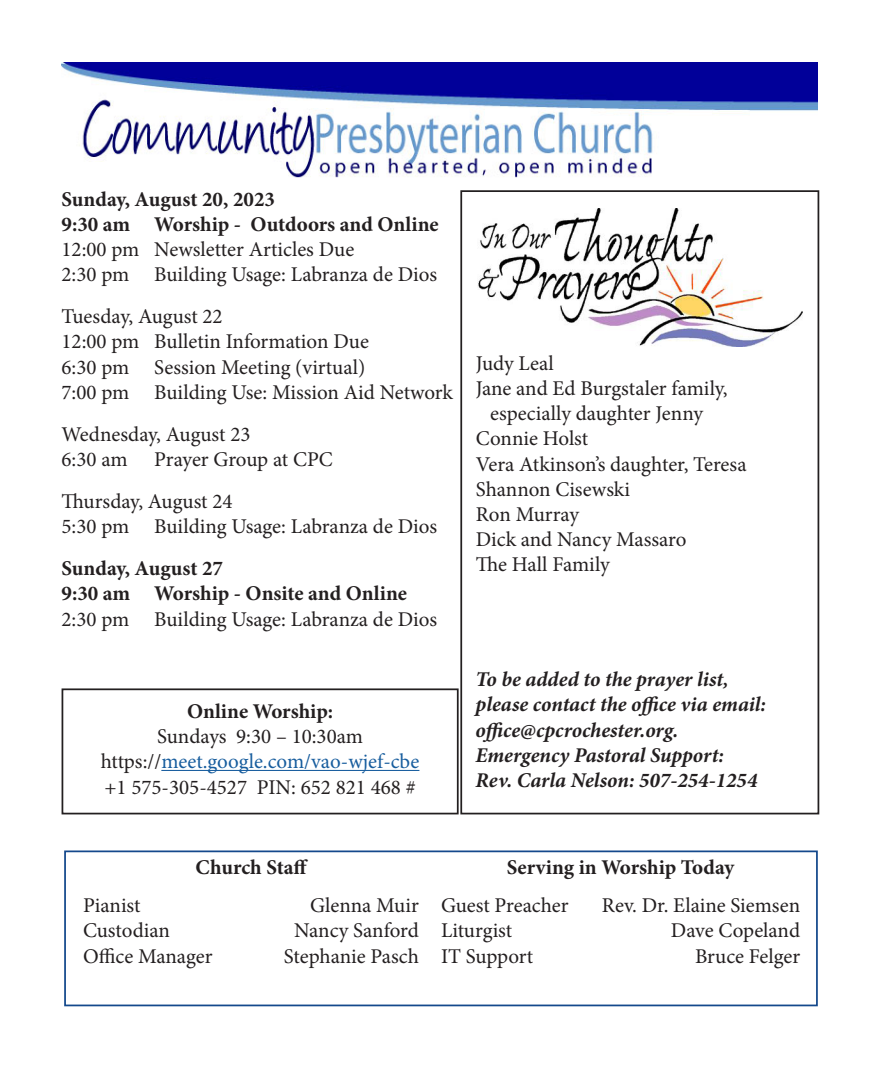
<style>
.page{position:relative;width:882px;height:1071px;background:#fff}
.page>*{position:absolute;margin:0;border:0;box-sizing:border-box;transform-origin:0 0}
.t1{font:21px "Minion Pro";color:#231f20}
.t2{font:700 21px "Minion Pro";color:#231f20}
.t3{font:italic 700 21px/25.2px "Minion Pro";letter-spacing:-.005em;color:#231f20}
.t4{font:21px "Minion Pro";color:#175d9e}
.s1{color:#231f20}
</style>
<div class="page">
<div style="left:64px;top:850px;width:754px;height:156px;border:2px solid #14498c"></div>
<div style="left:460px;top:190px;width:359px;height:624px;border:2px solid #231f20"></div>
<img style="left:62px;top:63px;width:756px;height:115px">
<hr style="left:161px;top:770px;width:258px;height:1px;background:#175d9e">
<div style="left:62px;top:688px;width:397px;height:126px;border:2px solid #231f20"></div>
<img style="left:478px;top:208px;width:324px;height:138px">
<p class="t2" style="left:62px;top:184px;width:215px">Sunday, August 20, 2023</p>
<p class="t2" style="left:62px;top:209px;width:379px">9:30 am Worship - Outdoors and Online</p>
<p class="t1" style="left:62px;top:235px;width:294px">12:00 pm Newsletter Articles Due</p>
<p class="t1" style="left:62px;top:260px;width:377px">2:30 pm Building Usage: Labranza de Dios</p>
<p class="t1" style="left:62px;top:302px;width:163px">Tuesday, August 22</p>
<p class="t1" style="left:62px;top:328px;width:309px">12:00 pm Bulletin Information Due</p>
<p class="t1" style="left:62px;top:353px;width:305px">6:30 pm Session Meeting (virtual)</p>
<p class="t1" style="left:62px;top:378px;width:393px">7:00 pm Building Use: Mission Aid Network</p>
<p class="t1" style="left:62px;top:420px;width:190px">Wednesday, August 23</p>
<p class="t1" style="left:62px;top:445px;width:68px">6:30 am</p>
<p class="t1" style="left:154px;top:445px;width:180px">Prayer Group at CPC</p>
<p class="t1" style="left:62px;top:487px;width:173px">Thursday, August 24</p>
<p class="t1" style="left:62px;top:512px;width:377px">5:30 pm Building Usage: Labranza de Dios</p>
<p class="t2" style="left:62px;top:554px;width:163px">Sunday, August 27</p>
<p class="t2" style="left:62px;top:579px;width:347px">9:30 am Worship - Onsite and Online</p>
<p class="t1" style="left:62px;top:605px;width:377px">2:30 pm Building Usage: Labranza de Dios</p>
<p class="t2" style="left:187px;top:696px;width:148px">Online Worship:</p>
<p class="t1" style="left:157px;top:722px;width:207px">Sundays 9:30 – 10:30am</p>
<p class="t4" style="left:101px;top:748px;width:320px"><span class="s1">https://</span>meet.google.com/vao-wjef-cbe</p>
<p class="t1" style="left:104px;top:773px;width:313px">+1 575-305-4527 PIN: 652 821 468 #</p>
<p class="t1" style="left:476px;top:349px;width:79px">Judy Leal</p>
<p class="t1" style="left:476px;top:374px;width:253px">Jane and Ed Burgstaler family,</p>
<p class="t1" style="left:490px;top:399px;width:214px">especially daughter Jenny</p>
<p class="t1" style="left:476px;top:425px;width:114px">Connie Holst</p>
<p class="t1" style="left:476px;top:450px;width:272px">Vera Atkinson’s daughter, Teresa</p>
<p class="t1" style="left:476px;top:475px;width:156px">Shannon Cisewski</p>
<p class="t1" style="left:476px;top:500px;width:105px">Ron Murray</p>
<p class="t1" style="left:476px;top:525px;width:212px">Dick and Nancy Massaro</p>
<p class="t1" style="left:476px;top:551px;width:135px">The Hall Family</p>
<p class="t3" style="left:476px;top:667px;width:255px">To be added to the prayer list,</p>
<p class="t3" style="left:476px;top:692px;width:292px">please contact the office via email: office@cpcrochester.org.</p>
<p class="t3" style="left:476px;top:742px;width:250px">Emergency Pastoral Support:</p>
<p class="t3" style="left:476px;top:767px;width:283px">Rev. Carla Nelson: 507-254-1254</p>
<p class="t2" style="left:196px;top:853px;width:114px">Church Staff</p>
<p class="t1" style="left:83px;top:891px;width:59px">Pianist</p>
<p class="t1" style="left:310px;top:891px;width:110px">Glenna Muir</p>
<p class="t1" style="left:83px;top:917px;width:88px">Custodian</p>
<p class="t1" style="left:294px;top:917px;width:126px">Nancy Sanford</p>
<p class="t1" style="left:83px;top:942px;width:131px">Office Manager</p>
<p class="t1" style="left:284px;top:942px;width:137px">Stephanie Pasch</p>
<p class="t2" style="left:507px;top:853px;width:229px">Serving in Worship Today</p>
<p class="t1" style="left:441px;top:891px;width:129px">Guest Preacher</p>
<p class="t1" style="left:602px;top:891px;width:200px">Rev. Dr. Elaine Siemsen</p>
<p class="t1" style="left:441px;top:917px;width:73px">Liturgist</p>
<p class="t1" style="left:671px;top:917px;width:131px">Dave Copeland</p>
<p class="t1" style="left:441px;top:942px;width:94px">IT Support</p>
<p class="t1" style="left:695px;top:942px;width:107px">Bruce Felger</p>
</div>
